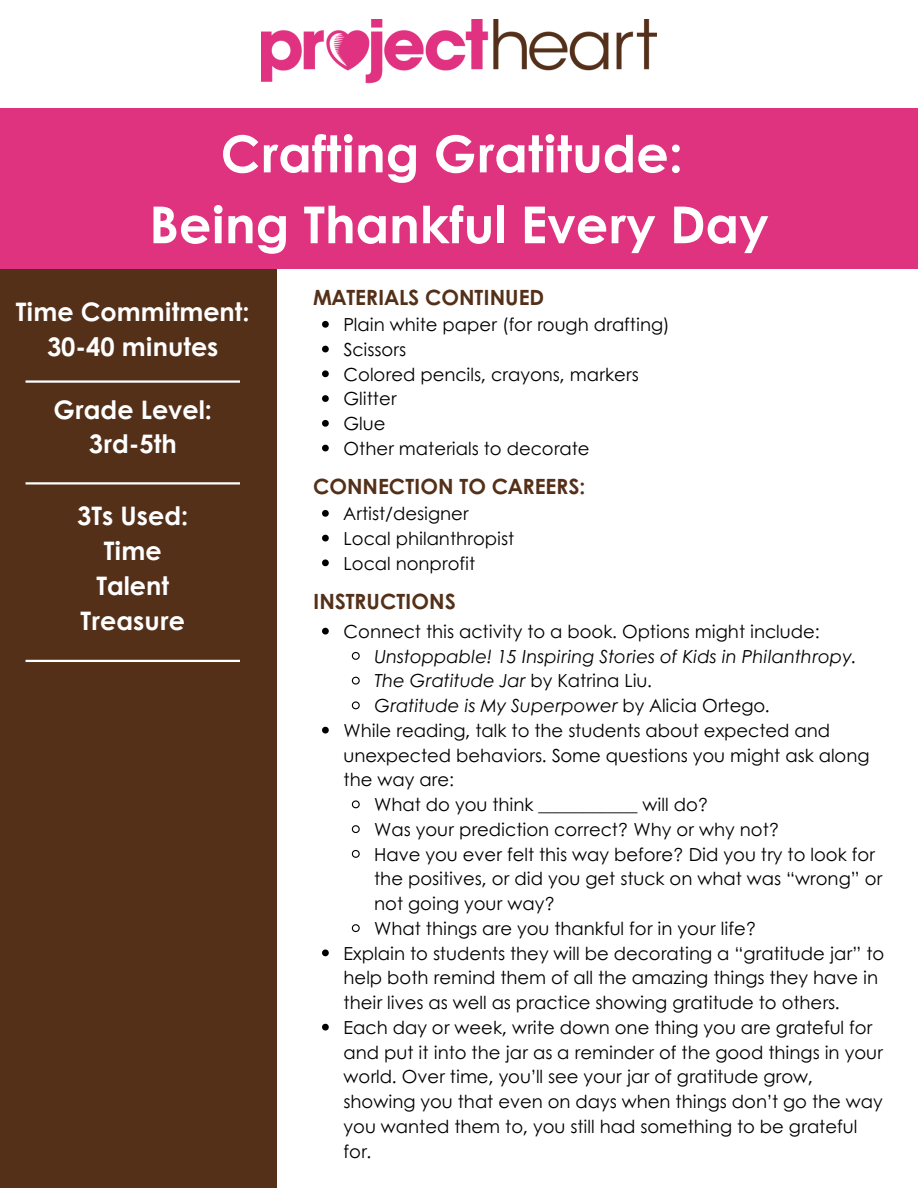
<style>
.page{position:relative;width:918px;height:1188px;background:#fff}
.page>*{position:absolute;margin:0;border:0;box-sizing:border-box;transform-origin:0 0}
.t1{font:700 51px/70.8px "Century Gothic";color:#fff;text-align:center}
.t2{font:700 25.5px/34.8px "Century Gothic";color:#fff;text-align:center}
.t3{font:700 21px "Century Gothic";color:#543019}
.t4{font:18px/24.8px "Century Gothic";color:#000}
.t5{font:italic 18px "Century Gothic";color:#000}
.s1{font-style:normal}
</style>
<div class="page">
<img style="left:261px;top:20px;width:395px;height:64px">
<div style="left:0;top:269px;width:276px;height:919px;background:#543019"></div>
<div style="left:0;top:108px;width:918px;height:161px;background:#df327f"></div>
<hr style="left:26px;top:380px;width:214px;height:3px;background:#fff">
<hr style="left:26px;top:482px;width:214px;height:3px;background:#fff">
<hr style="left:26px;top:660px;width:214px;height:2px;background:#fff">
<svg style="left:322px;top:628px;width:7px;height:7px"></svg>
<svg style="left:351px;top:652px;width:9px;height:8px"></svg>
<svg style="left:351px;top:676px;width:9px;height:9px"></svg>
<svg style="left:351px;top:701px;width:9px;height:9px"></svg>
<svg style="left:322px;top:727px;width:7px;height:7px"></svg>
<svg style="left:351px;top:800px;width:9px;height:9px"></svg>
<svg style="left:351px;top:825px;width:9px;height:9px"></svg>
<svg style="left:351px;top:850px;width:9px;height:8px"></svg>
<svg style="left:351px;top:924px;width:9px;height:9px"></svg>
<svg style="left:322px;top:950px;width:7px;height:6px"></svg>
<svg style="left:322px;top:1024px;width:7px;height:7px"></svg>
<svg style="left:322px;top:510px;width:7px;height:7px"></svg>
<svg style="left:322px;top:535px;width:7px;height:6px"></svg>
<svg style="left:322px;top:559px;width:7px;height:7px"></svg>
<svg style="left:322px;top:321px;width:7px;height:7px"></svg>
<svg style="left:322px;top:346px;width:7px;height:6px"></svg>
<svg style="left:322px;top:370px;width:7px;height:7px"></svg>
<svg style="left:322px;top:395px;width:7px;height:7px"></svg>
<svg style="left:322px;top:420px;width:7px;height:7px"></svg>
<svg style="left:322px;top:445px;width:7px;height:6px"></svg>
<h2 class="t1" style="left:149px;top:116px;width:621px">Crafting Gratitude:<br>Being Thankful Every Day</h2>
<p class="t2" style="left:16px;top:293px;width:235px">Time Commitment:<br>30-40 minutes</p>
<h1 class="t2" style="left:54px;top:391px;width:160px">Grade Level:<br>3rd-5th</h1>
<h2 class="t2" style="left:77px;top:497px;width:113px">3Ts Used:<br>Time<br>Talent<br>Treasure</h2>
<p class="t3" style="left:313px;top:281px;width:233px">MATERIALS CONTINUED</p>
<p class="t4" style="left:344px;top:311px;width:328px">Plain white paper (for rough drafting)</p>
<p class="t4" style="left:344px;top:336px;width:64px">Scissors</p>
<p class="t4" style="left:344px;top:361px;width:297px">Colored pencils, crayons, markers</p>
<p class="t4" style="left:344px;top:386px;width:55px">Glitter</p>
<p class="t4" style="left:344px;top:410px;width:43px">Glue</p>
<p class="t4" style="left:344px;top:435px;width:248px">Other materials to decorate</p>
<p class="t3" style="left:313px;top:470px;width:274px">CONNECTION TO CAREERS:</p>
<p class="t4" style="left:344px;top:500px;width:127px">Artist/designer</p>
<h3 class="t4" style="left:344px;top:525px;width:172px">Local philanthropist</h3>
<p class="t4" style="left:344px;top:550px;width:133px">Local nonprofit</p>
<p class="t3" style="left:313px;top:585px;width:144px">INSTRUCTIONS</p>
<p class="t4" style="left:344px;top:618px;width:478px">Connect this activity to a book. Options might include:</p>
<h2 class="t5" style="left:374px;top:642px;width:484px">Unstoppable! 15 Inspiring Stories of Kids in Philanthropy.</h2>
<p class="t5" style="left:374px;top:667px;width:279px">The Gratitude Jar <span class="s1">by Katrina Liu.</span></p>
<h3 class="t5" style="left:374px;top:692px;width:397px">Gratitude is My Superpower <span class="s1">by Alicia Ortego.</span></h3>
<p class="t4" style="left:344px;top:717px;width:527px">While reading, talk to the students about expected and unexpected behaviors. Some questions you might ask along the way are:</p>
<p class="t4" style="left:374px;top:791px;width:336px">What do you think ___________ will do?</p>
<p class="t4" style="left:374px;top:816px;width:407px">Was your prediction correct? Why or why not?</p>
<p class="t4" style="left:374px;top:841px;width:510px">Have you ever felt this way before? Did you try to look for the positives, or did you get stuck on what was “wrong” or not going your way?</p>
<p class="t4" style="left:374px;top:915px;width:384px">What things are you thankful for in your life?</p>
<p class="t4" style="left:344px;top:940px;width:542px">Explain to students they will be decorating a “gratitude jar” to help both remind them of all the amazing things they have in their lives as well as practice showing gratitude to others.</p>
<h3 class="t4" style="left:344px;top:1014px;width:541px">Each day or week, write down one thing you are grateful for and put it into the jar as a reminder of the good things in your world. Over time, you’ll see your jar of gratitude grow, showing you that even on days when things don’t go the way you wanted them to, you still had something to be grateful for.</h3>
</div>
